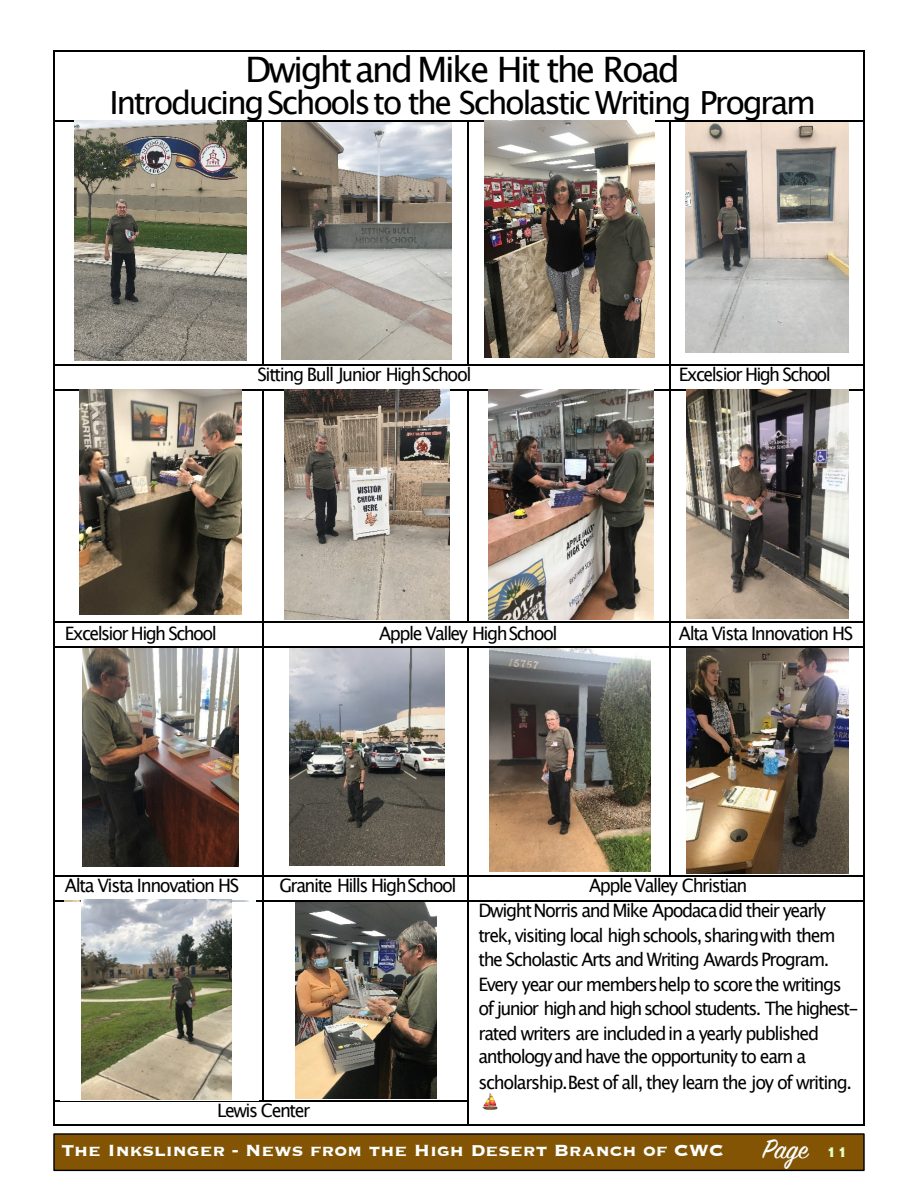
<style>
.page{position:relative;width:918px;height:1188px;background:#fff}
.page>*{position:absolute;margin:0;border:0;box-sizing:border-box;transform-origin:0 0}
.t1{font:35.1px "Lucida Grande";letter-spacing:-.08em;color:#000}
.t2{font:31.95px "Lucida Grande";letter-spacing:-.075em;color:#000}
.t3{font:30px "Sign Painter House Script";color:#f9ffff}
.t4{font:700 21px "Copperplate";color:#fcfffe}
.t5{font:18.45px/25.2px "Lucida Grande";letter-spacing:-.08em;color:#000;scale:.95 1}
.s1{font-family:"Copperplate";font-weight:700;font-size:18px;color:#e4ffc1}
</style>
<div class="page">
<div style="left:53px;top:1133px;width:812px;height:38px;background:#825404;border:1px solid #000"></div>
<img style="left:483px;top:1093px;width:15px;height:17px">
<hr style="left:55px;top:51px;width:808px;height:1px;background:#000">
<hr style="left:54px;top:51px;width:1px;height:69px;background:#000">
<hr style="left:863px;top:51px;width:2px;height:69px;background:#000">
<hr style="left:55px;top:120px;width:207px;height:2px;background:#000">
<hr style="left:264px;top:120px;width:203px;height:2px;background:#000">
<hr style="left:469px;top:120px;width:200px;height:2px;background:#000">
<hr style="left:671px;top:120px;width:192px;height:2px;background:#000">
<hr style="left:54px;top:122px;width:1px;height:242px;background:#000">
<hr style="left:262px;top:122px;width:2px;height:242px;background:#000">
<hr style="left:467px;top:122px;width:2px;height:242px;background:#000">
<hr style="left:669px;top:122px;width:2px;height:242px;background:#000">
<hr style="left:863px;top:122px;width:2px;height:242px;background:#000">
<hr style="left:55px;top:364px;width:207px;height:2px;background:#000">
<hr style="left:264px;top:364px;width:203px;height:2px;background:#000">
<hr style="left:469px;top:364px;width:200px;height:2px;background:#000">
<hr style="left:671px;top:364px;width:192px;height:2px;background:#000">
<hr style="left:669px;top:366px;width:2px;height:23px;background:#000">
<hr style="left:863px;top:366px;width:2px;height:23px;background:#000">
<svg style="left:54px;top:364px;width:1px;height:27px"></svg>
<hr style="left:55px;top:389px;width:207px;height:2px;background:#000">
<hr style="left:264px;top:389px;width:203px;height:2px;background:#000">
<hr style="left:469px;top:389px;width:200px;height:2px;background:#000">
<hr style="left:671px;top:389px;width:192px;height:2px;background:#000">
<hr style="left:54px;top:391px;width:1px;height:230px;background:#000">
<hr style="left:262px;top:391px;width:2px;height:230px;background:#000">
<hr style="left:467px;top:391px;width:2px;height:230px;background:#000">
<hr style="left:669px;top:391px;width:2px;height:230px;background:#000">
<hr style="left:863px;top:391px;width:2px;height:230px;background:#000">
<hr style="left:55px;top:621px;width:207px;height:2px;background:#000">
<hr style="left:264px;top:621px;width:203px;height:2px;background:#000">
<hr style="left:469px;top:621px;width:200px;height:2px;background:#000">
<hr style="left:671px;top:621px;width:192px;height:2px;background:#000">
<hr style="left:262px;top:623px;width:2px;height:24px;background:#000">
<hr style="left:669px;top:623px;width:2px;height:24px;background:#000">
<hr style="left:863px;top:623px;width:2px;height:24px;background:#000">
<svg style="left:54px;top:621px;width:1px;height:27px"></svg>
<hr style="left:55px;top:647px;width:207px;height:1px;background:#000">
<hr style="left:264px;top:647px;width:203px;height:1px;background:#000">
<hr style="left:469px;top:647px;width:200px;height:1px;background:#000">
<hr style="left:671px;top:647px;width:192px;height:1px;background:#000">
<hr style="left:54px;top:648px;width:1px;height:227px;background:#000">
<hr style="left:262px;top:648px;width:2px;height:227px;background:#000">
<hr style="left:467px;top:648px;width:2px;height:227px;background:#000">
<hr style="left:669px;top:648px;width:2px;height:227px;background:#000">
<hr style="left:863px;top:648px;width:2px;height:227px;background:#000">
<hr style="left:55px;top:875px;width:207px;height:2px;background:#000">
<hr style="left:264px;top:875px;width:203px;height:2px;background:#000">
<hr style="left:469px;top:875px;width:200px;height:2px;background:#000">
<hr style="left:671px;top:875px;width:192px;height:2px;background:#000">
<hr style="left:262px;top:877px;width:2px;height:23px;background:#000">
<hr style="left:467px;top:877px;width:2px;height:23px;background:#000">
<hr style="left:863px;top:877px;width:2px;height:23px;background:#000">
<svg style="left:54px;top:875px;width:1px;height:27px"></svg>
<hr style="left:55px;top:900px;width:207px;height:2px;background:#000">
<hr style="left:264px;top:900px;width:203px;height:2px;background:#000">
<hr style="left:469px;top:900px;width:394px;height:2px;background:#000">
<hr style="left:54px;top:902px;width:1px;height:198px;background:#000">
<hr style="left:262px;top:902px;width:2px;height:198px;background:#000">
<hr style="left:467px;top:902px;width:2px;height:198px;background:#000">
<hr style="left:863px;top:902px;width:2px;height:198px;background:#000">
<hr style="left:55px;top:1100px;width:207px;height:2px;background:#000">
<hr style="left:264px;top:1100px;width:203px;height:2px;background:#000">
<svg style="left:54px;top:1100px;width:1px;height:26px"></svg>
<hr style="left:55px;top:1124px;width:412px;height:2px;background:#000">
<hr style="left:467px;top:1102px;width:2px;height:22px;background:#000">
<hr style="left:469px;top:1124px;width:394px;height:2px;background:#000">
<hr style="left:863px;top:1102px;width:2px;height:22px;background:#000">
<img style="left:74px;top:120px;width:172px;height:241px">
<img style="left:281px;top:122px;width:170px;height:237px">
<img style="left:485px;top:120px;width:170px;height:237px">
<img style="left:685px;top:122px;width:164px;height:230px">
<img style="left:79px;top:389px;width:162px;height:226px">
<img style="left:285px;top:389px;width:165px;height:231px">
<img style="left:488px;top:389px;width:165px;height:231px">
<img style="left:687px;top:389px;width:162px;height:229px">
<img style="left:83px;top:648px;width:155px;height:219px">
<img style="left:289px;top:648px;width:156px;height:217px">
<img style="left:490px;top:648px;width:160px;height:224px">
<img style="left:687px;top:648px;width:162px;height:226px">
<img style="left:296px;top:902px;width:141px;height:197px">
<img style="left:81px;top:900px;width:150px;height:199px">
<h1 class="t1" style="left:245px;top:55px;width:436px">Dwight and Mike Hit the Road</h1>
<h2 class="t2" style="left:110px;top:89px;width:708px">Introducing Schoolsto the Scholastic Writing Program</h2>
<p class="t5" style="left:258px;top:363px;width:227px">Sitting Bull Junior HighSchool</p>
<p class="t5" style="left:679px;top:363px;width:162px">Excelsior High School</p>
<p class="t5" style="left:65px;top:622px;width:162px">Excelsior High School</p>
<p class="t5" style="left:379px;top:622px;width:189px">Apple Valley HighSchool</p>
<p class="t5" style="left:679px;top:622px;width:185px">Alta Vista Innovation HS</p>
<p class="t5" style="left:65px;top:874px;width:185px">Alta Vista Innovation HS</p>
<p class="t5" style="left:279px;top:874px;width:188px">Granite Hills HighSchool</p>
<p class="t5" style="left:479px;top:874px;width:377px;text-indent:111px">Apple Valley Christian<br>Dwight Norris and Mike Apodacadid their yearly trek, visiting local highschools, sharingwith them</p>
<p class="t5" style="left:479px;top:948px;width:384px">the Scholastic Arts and Writing Awards Program.<br>Every year our membershelp to score the writings</p>
<p class="t5" style="left:479px;top:997px;width:402px">of junior high and high school students. The highest&shy;rated writers are included in a yearly published</p>
<p class="t5" style="left:479px;top:1046px;width:395px">anthology and have the opportunity to earn a scholarship.Best of all, they learn the joy of writing.</p>
<p class="t5" style="left:217px;top:1099px;width:100px">Lewis Center</p>
<p class="t4" style="left:61px;top:1140px;width:664px">The Inkslinger - News from the High Desert Branch of CWC</p>
<h3 class="t3" style="left:763px;top:1137px;width:87px">Page <span class="s1">11</span></h3>
</div>
